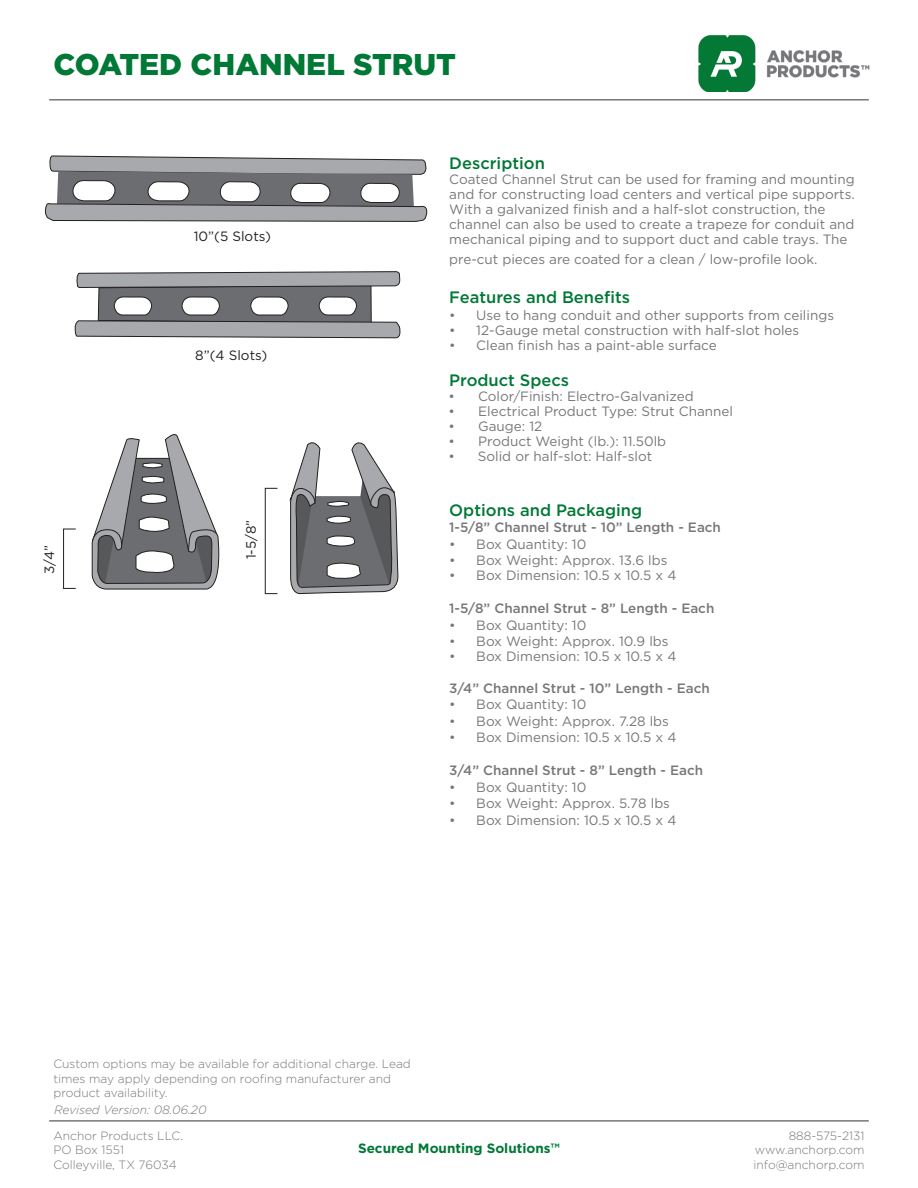
<style>
.page{position:relative;width:918px;height:1188px;background:#fff}
.page>*{position:absolute;margin:0;border:0;box-sizing:border-box;transform-origin:0 0}
.t1{font:900 30px "Gotham";color:#007836}
.t2{font:500 16.5px "Gotham";color:#007836}
.t3{font:13.5px/15px "Gotham";color:#77777a}
.t4{font:500 13.5px "Gotham";color:#77777a}
.t5{font:13.5px "Gotham";color:#231f20}
.t6{font:700 13.5px "Gotham";color:#007836}
.t7{font:300 12px/14.4px "Gotham";color:#77777a}
.t8{font:italic 300 12px "Gotham";color:#77777a}
</style>
<div class="page">
<hr style="left:50px;top:99px;width:818px;height:2px;background:#77777a">
<hr style="left:50px;top:1120px;width:818px;height:2px;background:#77777a">
<svg style="left:91px;top:434px;width:129px;height:156px"></svg>
<svg style="left:75px;top:271px;width:326px;height:68px"></svg>
<svg style="left:44px;top:155px;width:383px;height:67px"></svg>
<svg style="left:290px;top:442px;width:109px;height:153px"></svg>
<img style="left:698px;top:35px;width:171px;height:57px">
<div style="left:265px;top:488px;width:13px;height:106px;border:1px solid #231f20"></div>
<div style="left:63px;top:529px;width:13px;height:60px;border:1px solid #231f20"></div>
<p class="t1" style="left:53px;top:46px;width:404px">COATED CHANNEL STRUT</p>
<p class="t5" style="left:41px;top:574px;width:30px;rotate:-90deg">3/4”</p>
<p class="t5" style="left:194px;top:227px;width:79px">10”(5 Slots)</p>
<p class="t5" style="left:195px;top:346px;width:74px">8”(4 Slots)</p>
<p class="t5" style="left:242px;top:559px;width:41px;rotate:-90deg">1-5/8”</p>
<p class="t2" style="left:449px;top:152px;width:97px">Description</p>
<p class="t3" style="left:449px;top:171px;width:407px">Coated Channel Strut can be used for framing and mounting and for constructing load centers and vertical pipe supports.<br>With a galvanized finish and a half-slot construction, the channel can also be used to create a trapeze for conduit and mechanical piping and to support duct and cable trays. The</p>
<p class="t3" style="left:449px;top:251px;width:370px">pre-cut pieces are coated for a clean / low-profile look.</p>
<p class="t2" style="left:449px;top:287px;width:182px">Features and Benefits</p>
<p class="t3" style="left:449px;top:307px;width:386px">• Use to hang conduit and other supports from ceilings</p>
<p class="t3" style="left:449px;top:322px;width:352px">• 12-Gauge metal construction with half-slot holes</p>
<p class="t3" style="left:449px;top:337px;width:269px">• Clean finish has a paint-able surface</p>
<p class="t2" style="left:449px;top:369px;width:122px">Product Specs</p>
<p class="t3" style="left:448px;top:388px;width:247px">• Color/Finish: Electro-Galvanized</p>
<p class="t3" style="left:448px;top:403px;width:286px">• Electrical Product Type: Strut Channel</p>
<p class="t3" style="left:448px;top:418px;width:95px">• Gauge: 12</p>
<p class="t3" style="left:448px;top:433px;width:219px">• Product Weight (lb.): 11.50lb</p>
<p class="t3" style="left:448px;top:448px;width:205px">• Solid or half-slot: Half-slot</p>
<p class="t2" style="left:449px;top:499px;width:194px">Options and Packaging</p>
<p class="t4" style="left:449px;top:518px;width:273px">1-5/8” Channel Strut - 10” Length - Each</p>
<p class="t3" style="left:449px;top:536px;width:139px">• Box Quantity: 10</p>
<p class="t3" style="left:449px;top:552px;width:220px">• Box Weight: Approx. 13.6 lbs</p>
<p class="t3" style="left:449px;top:567px;width:229px">• Box Dimension: 10.5 x 10.5 x 4</p>
<p class="t4" style="left:449px;top:599px;width:267px">1-5/8” Channel Strut - 8” Length - Each</p>
<p class="t3" style="left:449px;top:617px;width:139px">• Box Quantity: 10</p>
<p class="t3" style="left:449px;top:633px;width:221px">• Box Weight: Approx. 10.9 lbs</p>
<p class="t3" style="left:449px;top:648px;width:229px">• Box Dimension: 10.5 x 10.5 x 4</p>
<p class="t4" style="left:449px;top:679px;width:262px">3/4” Channel Strut - 10” Length - Each</p>
<p class="t3" style="left:449px;top:696px;width:139px">• Box Quantity: 10</p>
<p class="t3" style="left:449px;top:713px;width:221px">• Box Weight: Approx. 7.28 lbs</p>
<p class="t3" style="left:449px;top:729px;width:229px">• Box Dimension: 10.5 x 10.5 x 4</p>
<p class="t4" style="left:449px;top:761px;width:255px">3/4” Channel Strut - 8” Length - Each</p>
<p class="t3" style="left:449px;top:779px;width:139px">• Box Quantity: 10</p>
<p class="t3" style="left:449px;top:795px;width:222px">• Box Weight: Approx. 5.78 lbs</p>
<p class="t3" style="left:449px;top:812px;width:229px">• Box Dimension: 10.5 x 10.5 x 4</p>
<p class="t7" style="left:53px;top:1057px;width:359px">Custom options may be available for additional charge. Lead times may apply depending on roofing manufacturer and product availability.</p>
<p class="t8" style="left:54px;top:1103px;width:154px">Revised Version: 08.06.20</p>
<p class="t7" style="left:53px;top:1128px;width:131px">Anchor Products LLC.</p>
<p class="t7" style="left:53px;top:1142px;width:72px">PO Box 1551</p>
<p class="t7" style="left:53px;top:1157px;width:125px">Colleyville, TX 76034</p>
<p class="t6" style="left:358px;top:1140px;width:203px">Secured Mounting Solutions™</p>
<p class="t7" style="left:789px;top:1128px;width:77px">888-575-2131</p>
<p class="t7" style="left:755px;top:1142px;width:111px">www.anchorp.com</p>
<p class="t7" style="left:754px;top:1157px;width:113px">info@anchorp.com</p>
</div>
